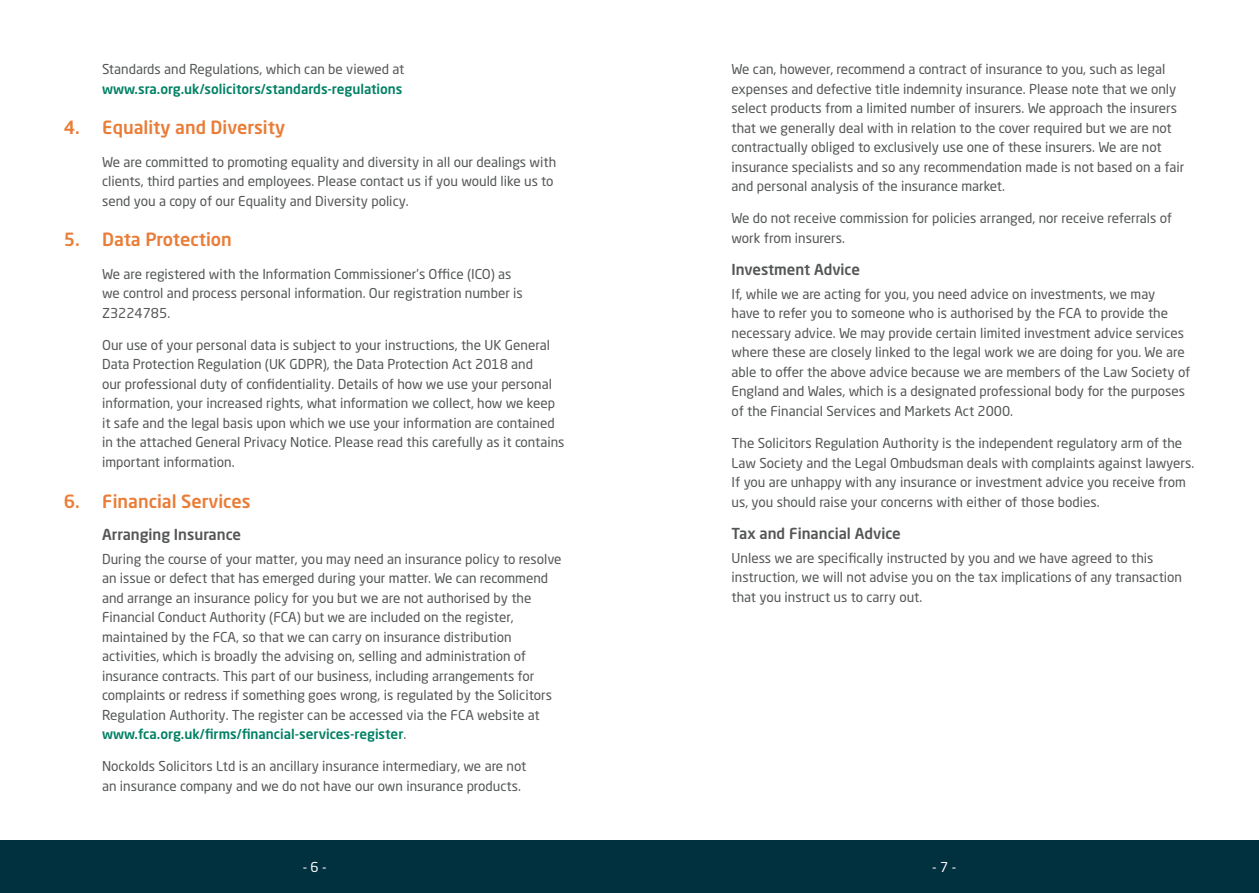
<style>
.page{position:relative;width:1259px;height:893px;background:#fff}
.page>*{position:absolute;margin:0;border:0;box-sizing:border-box;transform-origin:0 0}
.t1{font:500 18px "Neo Sans Std";color:#e97d38}
.t2{font:500 15px "Neo Sans Std";color:#545755}
.t3{font:13.5px/19.5px "Neo Sans Std";color:#545755}
.t4{font:500 13.5px "Neo Sans Std";color:#008064}
.t5{font:13.5px "Neo Sans Std";color:#fff}
.s1{font-weight:500;color:#008064}
</style>
<div class="page">
<div style="left:0;top:840px;width:1259px;height:53px;background:#01303f"></div>
<p class="t3" style="left:102px;top:59px;width:304px">Standards and Regulations, which can be viewed at</p>
<p class="t4" style="left:102px;top:80px;width:302px">www.sra.org.uk/solicitors/standards-regulations</p>
<h1 class="t1" style="left:64px;top:116px;width:223px">4. Equality and Diversity</h1>
<p class="t3" style="left:102px;top:152px;width:456px">We are committed to promoting equality and diversity in all our dealings with clients, third parties and employees. Please contact us if you would like us to send you a copy of our Equality and Diversity policy.</p>
<h1 class="t1" style="left:64px;top:228px;width:170px">5. Data Protection</h1>
<p class="t3" style="left:102px;top:264px;width:422px">We are registered with the Information Commissioner’s Office (ICO) as we control and process personal information. Our registration number is<br>Z3224785.</p>
<p class="t3" style="left:102px;top:335px;width:464px">Our use of your personal data is subject to your instructions, the UK General Data Protection Regulation (UK GDPR), the Data Protection Act 2018 and<br>our professional duty of confidentiality. Details of how we use your personal information, your increased rights, what information we collect, how we keep it safe and the legal basis upon which we use your information are contained in the attached General Privacy Notice. Please read this carefully as it contains important information.</p>
<h1 class="t1" style="left:64px;top:490px;width:188px">6. Financial Services</h1>
<p class="t2" style="left:102px;top:525px;width:141px">Arranging Insurance</p>
<p class="t3" style="left:102px;top:549px;width:461px">During the course of your matter, you may need an insurance policy to resolve an issue or defect that has emerged during your matter. We can recommend and arrange an insurance policy for you but we are not authorised by the Financial Conduct Authority (FCA) but we are included on the register, maintained by the FCA, so that we can carry on insurance distribution activities, which is broadly the advising on, selling and administration of insurance contracts. This part of our business, including arrangements for complaints or redress if something goes wrong, is regulated by the Solicitors Regulation Authority. The register can be accessed via the FCA website at <span class="s1">www.fca.org.uk/firms/financial-services-register</span>.</p>
<p class="t3" style="left:102px;top:756px;width:426px">Nockolds Solicitors Ltd is an ancillary insurance intermediary, we are not an insurance company and we do not have our own insurance products.</p>
<p class="t3" style="left:731px;top:59px;width:454px">We can, however, recommend a contract of insurance to you, such as legal expenses and defective title indemnity insurance. Please note that we only select products from a limited number of insurers. We approach the insurers that we generally deal with in relation to the cover required but we are not contractually obliged to exclusively use one of these insurers. We are not insurance specialists and so any recommendation made is not based on a fair and personal analysis of the insurance market.</p>
<p class="t3" style="left:731px;top:208px;width:442px">We do not receive commission for policies arranged, nor receive referrals of work from insurers.</p>
<p class="t2" style="left:731px;top:260px;width:130px">Investment Advice</p>
<p class="t3" style="left:731px;top:284px;width:460px">If, while we are acting for you, you need advice on investments, we may<br>have to refer you to someone who is authorised by the FCA to provide the necessary advice. We may provide certain limited investment advice services where these are closely linked to the legal work we are doing for you. We are able to offer the above advice because we are members of the Law Society of England and Wales, which is a designated professional body for the purposes of the Financial Services and Markets Act 2000.</p>
<p class="t3" style="left:731px;top:433px;width:464px">The Solicitors Regulation Authority is the independent regulatory arm of the Law Society and the Legal Ombudsman deals with complaints against lawyers.<br>If you are unhappy with any insurance or investment advice you receive from us, you should raise your concerns with either of those bodies.</p>
<p class="t2" style="left:731px;top:524px;width:171px">Tax and Financial Advice</p>
<p class="t3" style="left:731px;top:548px;width:452px">Unless we are specifically instructed by you and we have agreed to this instruction, we will not advise you on the tax implications of any transaction that you instruct us to carry out.</p>
<p class="t5" style="left:303px;top:858px;width:25px">- 6 -</p>
<p class="t5" style="left:932px;top:858px;width:25px">- 7 -</p>
</div>
